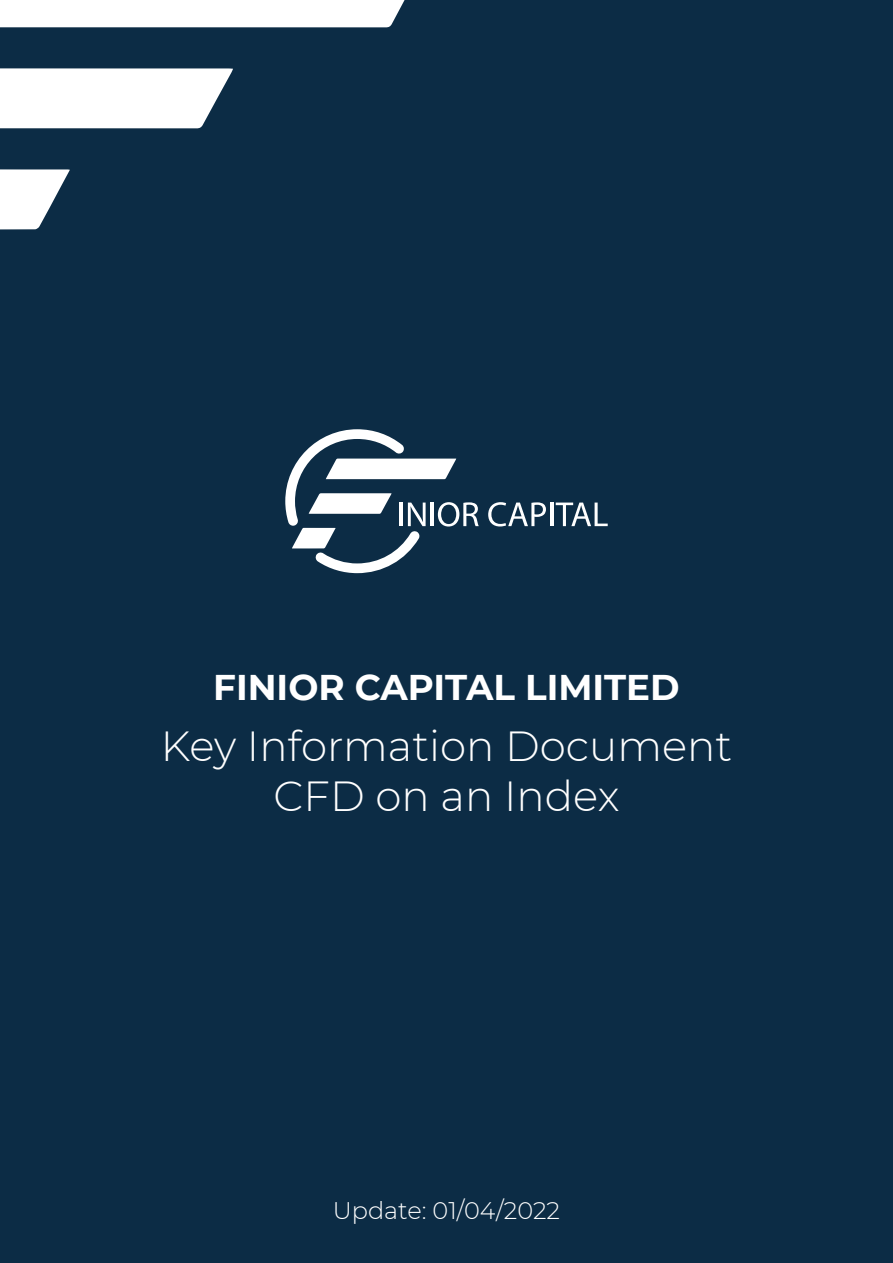
<style>
.page{position:relative;width:893px;height:1263px;background:#0c2c45}
.page>*{position:absolute;margin:0;border:0;box-sizing:border-box;transform-origin:0 0}
.t1{font:300 42px "Montserrat";color:#fff}
.t2{font:700 35.7px "Montserrat";color:#fff}
.t3{font:300 24px "Montserrat";color:#fff}
</style>
<div class="page">
<svg style="left:488px;top:502px;width:58px;height:24px"></svg>
<hr style="left:550px;top:503px;width:3px;height:23px;background:#fff">
<svg style="left:556px;top:503px;width:52px;height:23px"></svg>
<svg style="left:285px;top:429px;width:194px;height:144px"></svg>
<div style="left:0;top:0;width:405px;height:27px;background:#fff"></div>
<svg style="left:0;top:68px;width:233px;height:60px;background:#eceff1"></svg>
<svg style="left:0;top:169px;width:70px;height:60px"></svg>
<p class="t2" style="left:213px;top:661px;width:468px">FINIOR CAPITAL LIMITED</p>
<p class="t1" style="left:161px;top:717px;width:573px">Key Information Document</p>
<p class="t1" style="left:273px;top:768px;width:347px">CFD on an Index</p>
<p class="t3" style="left:333px;top:1194px;width:229px">Update: 01/04/2022</p>
</div>
